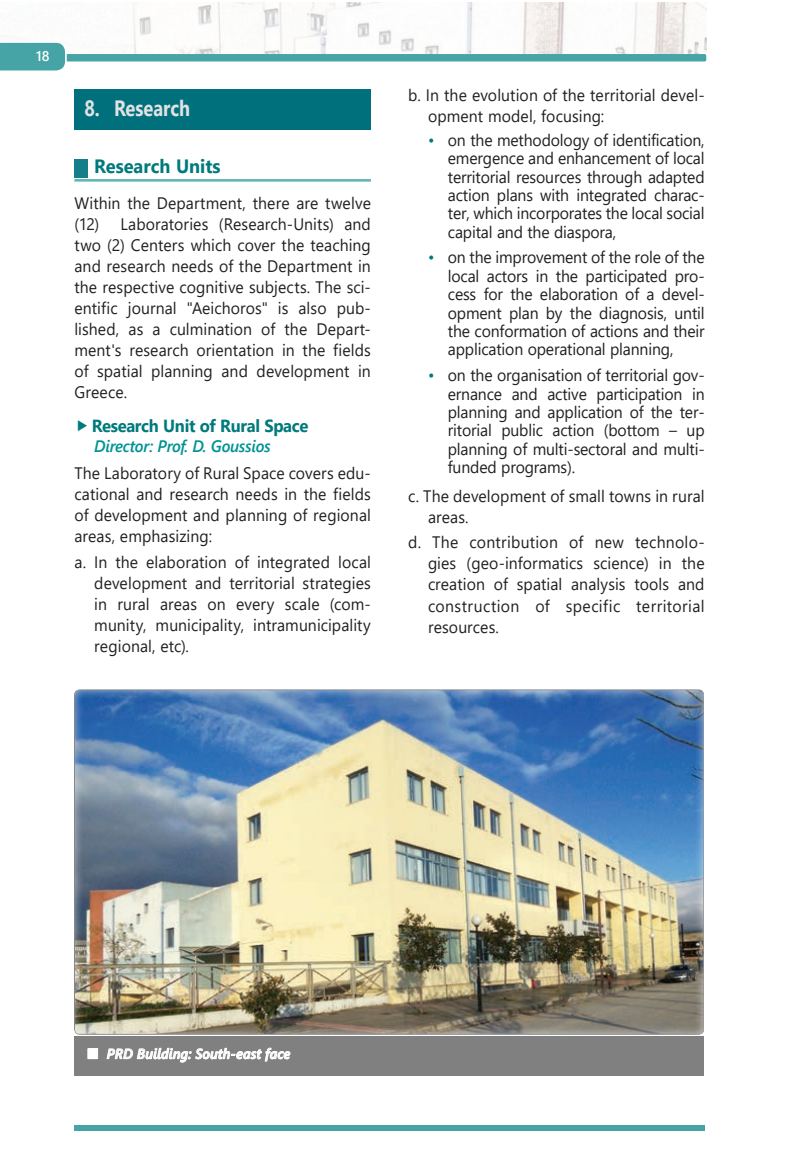
<style>
.page{position:relative;width:794px;height:1166px;background:#fff}
.page>*{position:absolute;margin:0;border:0;box-sizing:border-box;transform-origin:0 0}
.t1{font:700 22.05px "Segoe UI";color:#e1e2e4;scale:.83 1}
.t2{font:700 19.25px "Segoe UI";color:#007a7b;scale:.95 1}
.t3{font:700 17.5px "Segoe UI";letter-spacing:-.02em;color:#007a7b;scale:.95 1}
.t4{font:16.62px/21px "Segoe UI";letter-spacing:.005em;color:#231f20;text-align:justify;scale:.95 1}
.t5{font:italic 600 16.62px "Segoe UI";letter-spacing:-.02em;color:#029395;scale:.95 1}
.t6{font:italic 600 14px "Segoe UI";letter-spacing:.01em;color:#fff;scale:.95 1}
.t7{font:600 14px "Segoe UI";color:#fff}
.s1{color:#007a7b}
</style>
<div class="page">
<img style="left:133px;top:3px;width:573px;height:38px">
<svg style="left:0;top:41px;width:706px;height:30px"></svg>
<div style="left:74px;top:1126px;width:630px;height:5px;background:#46a3a6"></div>
<div style="left:74px;top:90px;width:297px;height:40px;background:#00717c"></div>
<div style="left:74px;top:159px;width:14px;height:18px;background:#147e89"></div>
<hr style="left:74px;top:179px;width:297px;height:3px;background:#64b5b8">
<div style="left:74px;top:1036px;width:630px;height:39px;background:#808080"></div>
<div style="left:88px;top:1048px;width:10px;height:11px;border:1px solid #fff"></div>
<svg style="left:107px;top:1048px;width:183px;height:14px"></svg>
<div style="left:74px;top:689px;width:630px;height:346px;background:#fff;opacity:.75"></div>
<svg style="left:88px;top:1048px;width:10px;height:10px"></svg>
<p class="t7" style="left:36px;top:43px;width:15px">18</p>
<h1 class="t1" style="left:84px;top:87px;width:129px">8. Research</h1>
<p class="t2" style="left:94px;top:148px;width:134px">Research Units</p>
<p class="t4" style="left:74px;top:191px;width:314px">Within the Department, there are twelve (12)</p>
<p class="t4" style="left:74px;top:212px;width:314px;text-indent:46px">Laboratories (Research-Units) and two (2) Centers which cover the teaching and research needs of the Department in the respective cognitive subjects. The sci&shy;entific journal "Aeichoros" is also pub&shy;lished, as a culmination of the Depart&shy;ment's research orientation in the fields of spatial planning and development in Greece.</p>
<p class="t3" style="left:92px;top:409px;width:229px">Research Unit of Rural Space</p>
<p class="t5" style="left:94px;top:430px;width:187px">Director: Prof. D. Goussios</p>
<p class="t4" style="left:74px;top:461px;width:314px">The Laboratory of Rural Space covers edu&shy;cational and research needs in the fields of development and planning of regional areas, emphasizing:</p>
<p class="t4" style="left:94px;top:550px;width:293px;text-indent:-20px">a. In the elaboration of integrated local development and territorial strategies in rural areas on every scale (com&shy;munity, municipality, intramunicipality regional, etc).</p>
<p class="t4" style="left:428px;top:84px;width:293px;text-indent:-20px">b. In the evolution of the territorial devel&shy;opment model, focusing:</p>
<p class="t4" style="left:448px;top:129px;width:272px;line-height:18.4px;text-indent:-20px"><span class="s1">•</span> on the methodology of identification, emergence and enhancement of local territorial resources through adapted action plans with integrated charac&shy;ter, which incorporates the local social capital and the diaspora,</p>
<p class="t4" style="left:448px;top:247px;width:272px;line-height:18.4px;text-indent:-20px"><span class="s1">•</span> on the improvement of the role of the local actors in the participated pro&shy;cess for the elaboration of a devel&shy;opment plan by the diagnosis, until the conformation of actions and their application operational planning,</p>
<p class="t4" style="left:448px;top:365px;width:272px;line-height:18.4px;text-indent:-20px"><span class="s1">•</span> on the organisation of territorial gov&shy;ernance and active participation in planning and application of the ter&shy;ritorial public action (bottom – up planning of multi-sectoral and multi&shy;funded programs).</p>
<p class="t4" style="left:428px;top:484px;width:293px;text-indent:-20px">c. The development of small towns in rural areas.</p>
<p class="t4" style="left:428px;top:531px;width:293px;text-indent:-20px">d. The contribution of new technolo&shy;gies (geo-informatics science) in the creation of spatial analysis tools and construction of specific territorial resources.</p>
<p class="t6" style="left:107px;top:1040px;width:195px">PRD Building: South-east face</p>
</div>
